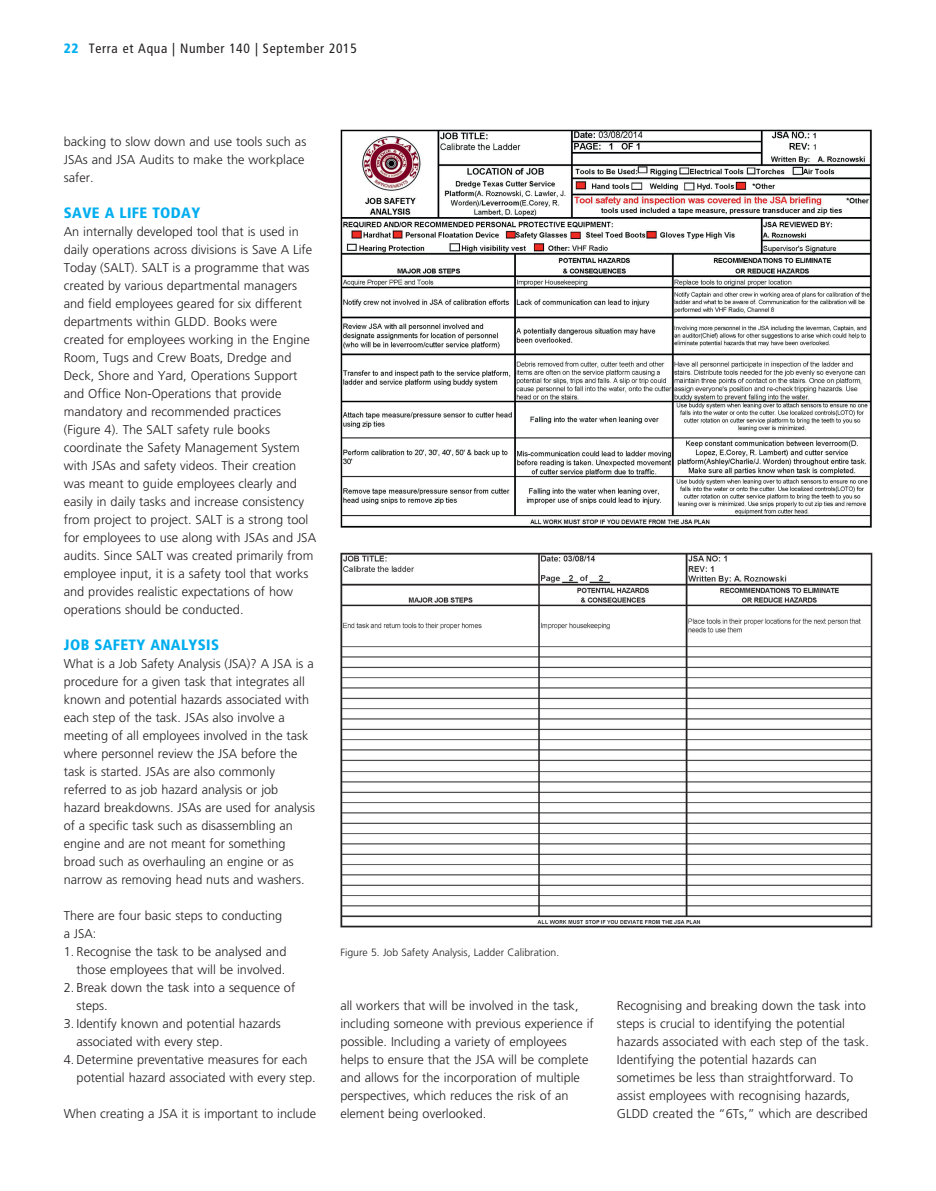
<style>
.page{position:relative;width:936px;height:1191px;background:#fff}
.page>*{position:absolute;margin:0;border:0;box-sizing:border-box;transform-origin:0 0}
.t1{font:900 condensed 15px "Frutiger LT Std";letter-spacing:.025em;color:#00aeef}
.t2{font:condensed 13.5px "Frutiger LT Std";letter-spacing:.05em;color:#231f20}
.t3{font:300 12.75px/18px "Frutiger LT Std";color:#231f20}
.t4{font:300 10.5px "Frutiger LT Std";color:#231f20}
.s1{font-weight:900;color:#00aeef}
</style>
<div class="page">
<img style="left:340px;top:552px;width:533px;height:376px">
<img style="left:340px;top:129px;width:532px;height:399px">
<p class="t2" style="left:64px;top:40px;width:294px"><span class="s1">22</span> Terra et Aqua | Number 140 | September 2015</p>
<p class="t3" style="left:64px;top:132px;width:244px">backing to slow down and use tools such as<br>JSAs and JSA Audits to make the workplace safer.</p>
<p class="t1" style="left:64px;top:203px;width:138px">SAVE A LIFE TODAY</p>
<p class="t3" style="left:64px;top:222px;width:254px">An internally developed tool that is used in daily operations across divisions is Save A Life Today (SALT). SALT is a programme that was created by various departmental managers and field employees geared for six different departments within GLDD. Books were created for employees working in the Engine Room, Tugs and Crew Boats, Dredge and Deck, Shore and Yard, Operations Support and Office Non-Operations that provide mandatory and recommended practices (Figure 4). The SALT safety rule books coordinate the Safety Management System with JSAs and safety videos. Their creation was meant to guide employees clearly and easily in daily tasks and increase consistency from project to project. SALT is a strong tool for employees to use along with JSAs and JSA audits. Since SALT was created primarily from employee input, it is a safety tool that works and provides realistic expectations of how operations should be conducted.</p>
<p class="t1" style="left:64px;top:635px;width:157px">JOB SAFETY ANALYSIS</p>
<p class="t3" style="left:64px;top:654px;width:253px">What is a Job Safety Analysis (JSA)? A JSA is a procedure for a given task that integrates all known and potential hazards associated with each step of the task. JSAs also involve a meeting of all employees involved in the task where personnel review the JSA before the task is started. JSAs are also commonly referred to as job hazard analysis or job hazard breakdowns. JSAs are used for analysis of a specific task such as disassembling an engine and are not meant for something broad such as overhauling an engine or as narrow as removing head nuts and washers.</p>
<p class="t3" style="left:64px;top:906px;width:220px">There are four basic steps to conducting a JSA:</p>
<p class="t3" style="left:64px;top:942px;width:224px;text-align:right">1. Recognise the task to be analysed and those employees that will be involved.</p>
<p class="t3" style="left:77px;top:978px;width:220px;text-indent:-13px">2. Break down the task into a sequence of steps.</p>
<p class="t3" style="left:77px;top:1014px;width:206px;text-indent:-13px">3. Identify known and potential hazards associated with every step.</p>
<p class="t3" style="left:77px;top:1050px;width:241px;text-indent:-13px">4. Determine preventative measures for each potential hazard associated with every step.</p>
<p class="t3" style="left:64px;top:1104px;width:254px">When creating a JSA it is important to include</p>
<p class="t4" style="left:340px;top:946px;width:220px">Figure 5. Job Safety Analysis, Ladder Calibration.</p>
<p class="t3" style="left:340px;top:996px;width:255px">all workers that will be involved in the task, including someone with previous experience if possible. Including a variety of employees helps to ensure that the JSA will be complete and allows for the incorporation of multiple perspectives, which reduces the risk of an element being overlooked.</p>
<p class="t3" style="left:617px;top:996px;width:253px">Recognising and breaking down the task into steps is crucial to identifying the potential hazards associated with each step of the task.<br>Identifying the potential hazards can sometimes be less than straightforward. To assist employees with recognising hazards, GLDD created the “6Ts,” which are described</p>
</div>
